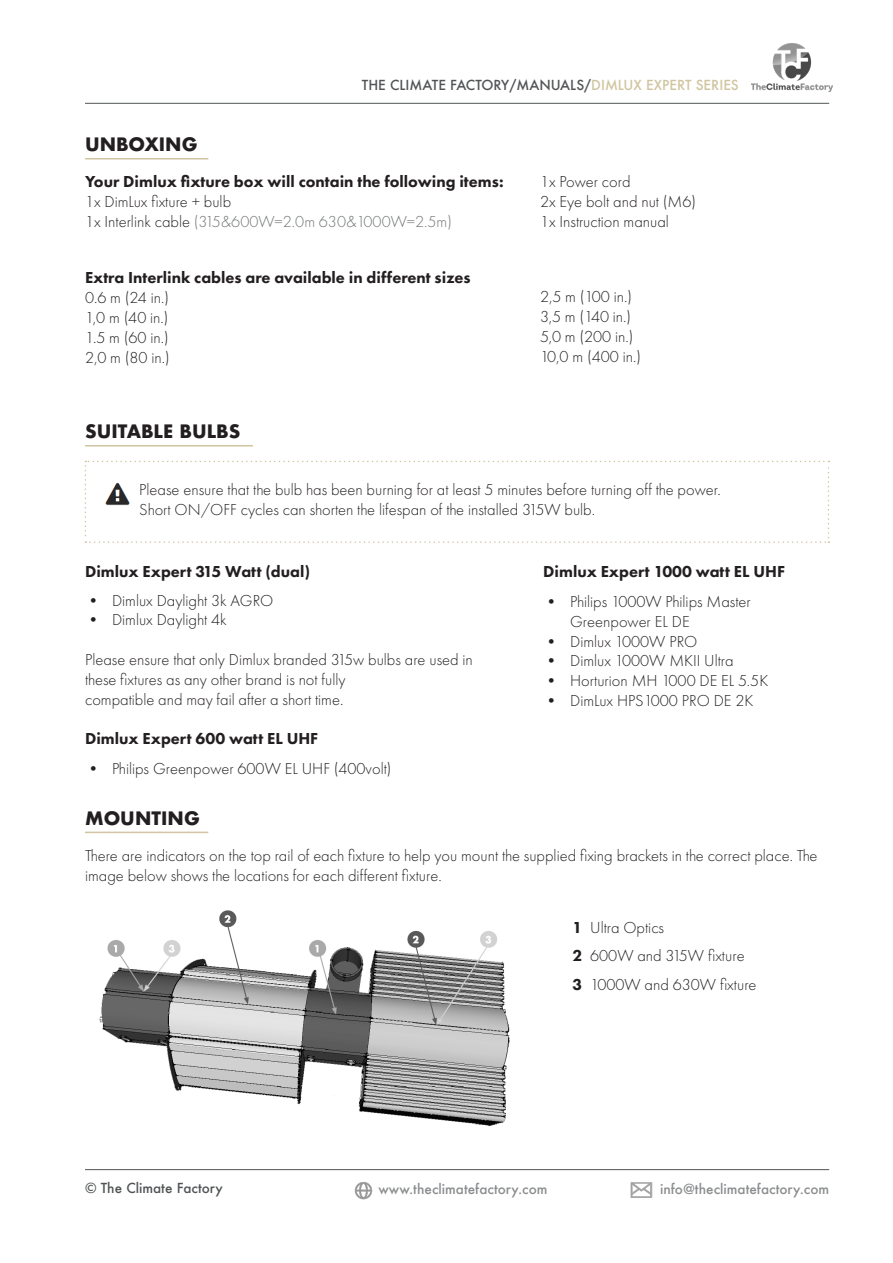
<style>
.page{position:relative;width:893px;height:1263px;background:#fff}
.page>*{position:absolute;margin:0;border:0;box-sizing:border-box;transform-origin:0 0}
.t1{font:700 18px "Futura";color:#231f20}
.t2{font:300 16.5px/19.8px "Futura PT";color:#231f20}
.t3{font:800 16.5px "Futura PT";color:#231f20}
.t4{font:300 16.5px "Futura PT";color:#727576}
.t5{font:500 13.5px "Futura";color:#515455}
.t6{font:500 13.5px "Futura";color:#8b8d8f}
.s1{color:#d0c5a0}
.s2{color:#231f20}
.s3{font-weight:800}
</style>
<div class="page">
<img style="left:752px;top:44px;width:80px;height:48px">
<hr style="left:85px;top:103px;width:744px;height:1px;background:#515455">
<hr style="left:85px;top:1169px;width:744px;height:1px;background:#515455">
<img style="left:355px;top:1181px;width:18px;height:18px">
<img style="left:631px;top:1182px;width:21px;height:16px">
<hr style="left:85px;top:158px;width:123px;height:1px;background:#d0c5a0">
<img style="left:99px;top:910px;width:411px;height:217px">
<hr style="left:85px;top:445px;width:168px;height:1px;background:#d0c5a0">
<svg style="left:85px;top:461px;width:744px;height:82px"></svg>
<hr style="left:85px;top:832px;width:123px;height:1px;background:#d0c5a0">
<p class="t5" style="left:362px;top:76px;width:378px">THE CLIMATE FACTORY/MANUALS/<span class="s1">DIMLUX EXPERT SERIES</span></p>
<p class="t1" style="left:85px;top:131px;width:114px">UNBOXING</p>
<p class="t3" style="left:85px;top:171px;width:420px">Your Dimlux fixture box will contain the following items:</p>
<p class="t2" style="left:85px;top:191px;width:148px">1x DimLux fixture + bulb</p>
<p class="t4" style="left:85px;top:212px;width:368px"><span class="s2">1x Interlink cable</span> (315&amp;600W=2.0m 630&amp;1000W=2.5m)</p>
<p class="t3" style="left:85px;top:267px;width:387px">Extra Interlink cables are available in different sizes</p>
<p class="t2" style="left:85px;top:288px;width:85px">0.6 m (24 in.)</p>
<p class="t2" style="left:85px;top:308px;width:85px">1,0 m (40 in.)</p>
<p class="t2" style="left:85px;top:327px;width:85px">1.5 m (60 in.)</p>
<p class="t2" style="left:85px;top:347px;width:86px">2,0 m (80 in.)</p>
<p class="t1" style="left:85px;top:418px;width:157px">SUITABLE BULBS</p>
<p class="t2" style="left:540px;top:172px;width:92px">1x Power cord</p>
<p class="t2" style="left:540px;top:191px;width:158px">2x Eye bolt and nut (M6)</p>
<p class="t2" style="left:540px;top:211px;width:130px">1x Instruction manual</p>
<p class="t2" style="left:540px;top:287px;width:93px">2,5 m (100 in.)</p>
<p class="t2" style="left:540px;top:307px;width:93px">3,5 m (140 in.)</p>
<p class="t2" style="left:540px;top:327px;width:95px">5,0 m (200 in.)</p>
<p class="t2" style="left:540px;top:347px;width:102px">10,0 m (400 in.)</p>
<p class="t2" style="left:139px;top:480px;width:583px">Please ensure that the bulb has been burning for at least 5 minutes before turning off the power.</p>
<p class="t2" style="left:139px;top:500px;width:457px">Short ON/OFF cycles can shorten the lifespan of the installed 315W bulb.</p>
<p class="t3" style="left:85px;top:561px;width:227px">Dimlux Expert 315 Watt (dual)</p>
<p class="t2" style="left:85px;top:590px;width:190px">• Dimlux Daylight 3k AGRO</p>
<p class="t2" style="left:85px;top:610px;width:143px">• Dimlux Daylight 4k</p>
<p class="t2" style="left:85px;top:650px;width:389px">Please ensure that only Dimlux branded 315w bulbs are used in these fixtures as any other brand is not fully</p>
<p class="t2" style="left:85px;top:689px;width:260px">compatible and may fail after a short time.</p>
<p class="t3" style="left:85px;top:728px;width:235px">Dimlux Expert 600 watt EL UHF</p>
<p class="t2" style="left:85px;top:759px;width:308px">• Philips Greenpower 600W EL UHF (400volt)</p>
<p class="t3" style="left:543px;top:561px;width:243px">Dimlux Expert 1000 watt EL UHF</p>
<p class="t2" style="left:570px;top:592px;width:182px;text-indent:-27px">• Philips 1000W Philips Master<br>Greenpower EL DE</p>
<p class="t2" style="left:543px;top:631px;width:156px">• Dimlux 1000W PRO</p>
<p class="t2" style="left:543px;top:651px;width:192px">• Dimlux 1000W MKII Ultra</p>
<p class="t2" style="left:543px;top:671px;width:227px">• Horturion MH 1000 DE EL 5.5K</p>
<p class="t2" style="left:543px;top:691px;width:212px">• DimLux HPS1000 PRO DE 2K</p>
<p class="t1" style="left:85px;top:805px;width:116px">MOUNTING</p>
<p class="t2" style="left:85px;top:846px;width:734px">There are indicators on the top rail of each fixture to help you mount the supplied fixing brackets in the correct place. The image below shows the locations for each different fixture.</p>
<p class="t2" style="left:573px;top:917px;width:93px"><span class="s3">1</span> Ultra Optics</p>
<p class="t2" style="left:573px;top:946px;width:173px"><span class="s3">2</span> 600W and 315W fixture</p>
<p class="t2" style="left:573px;top:974px;width:185px"><span class="s3">3</span> 1000W and 630W fixture</p>
<p class="t5" style="left:85px;top:1179px;width:139px">© The Climate Factory</p>
<p class="t6" style="left:378px;top:1180px;width:171px">www.theclimatefactory.com</p>
<p class="t6" style="left:660px;top:1180px;width:171px">info@theclimatefactory.com</p>
</div>
